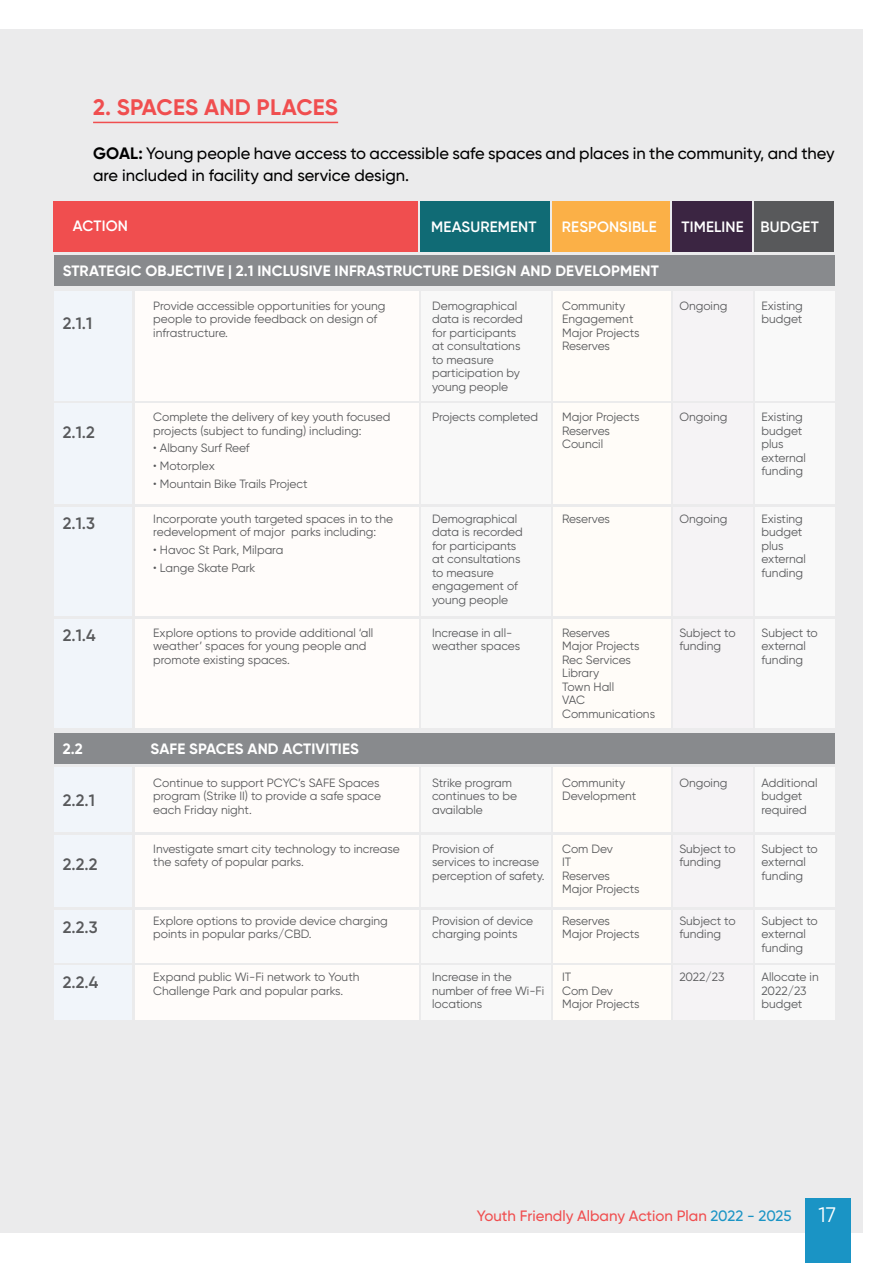
<style>
.page{position:relative;width:893px;height:1263px;background:#fff}
.page>*{position:absolute;margin:0;border:0;box-sizing:border-box;transform-origin:0 0}
.t1{font:700 22.5px "Gilroy";letter-spacing:.005em;color:#f04e4f}
.t2{font:21px "Gilroy";color:#fff}
.t3{font:500 16.5px/22.5px "Gilroy";color:#000}
.t4{font:600 16.5px "Gilroy";color:#58595b}
.t5{font:700 15px "Gilroy";letter-spacing:.01em;color:#fff}
.t6{font:600 15px "Gilroy";letter-spacing:.01em;color:#fff}
.t7{font:500 15px "Gilroy";color:#f04e4f}
.t8{font:12px/13.5px "Gilroy";color:#58595b}
.t9{font:12px "Gilroy";letter-spacing:-.02em;color:#58595b}
.s1{font-weight:700}
.s2{color:#1a94c5}
</style>
<div class="page">
<div style="left:0;top:30px;width:863px;height:1203px;background:#ebebec"></div>
<div style="left:54px;top:291px;width:78px;height:109px;background:#f1f5fa"></div>
<div style="left:135px;top:291px;width:283px;height:109px;background:#fffcfa"></div>
<div style="left:54px;top:255px;width:781px;height:30px;background:#888a8d"></div>
<hr style="left:93px;top:122px;width:245px;height:1px;background:#f04e4f">
<div style="left:54px;top:404px;width:78px;height:100px;background:#f1f5fa"></div>
<div style="left:135px;top:404px;width:283px;height:100px;background:#fffcfa"></div>
<div style="left:54px;top:507px;width:78px;height:108px;background:#f1f5fa"></div>
<div style="left:135px;top:507px;width:283px;height:108px;background:#fffcfa"></div>
<div style="left:54px;top:733px;width:781px;height:30px;background:#888a8d"></div>
<div style="left:54px;top:619px;width:78px;height:109px;background:#f1f5fa"></div>
<div style="left:135px;top:619px;width:283px;height:109px;background:#fffcfa"></div>
<div style="left:421px;top:291px;width:414px;height:437px;background:#f8f8f8"></div>
<div style="left:54px;top:768px;width:78px;height:64px;background:#f1f5fa"></div>
<div style="left:135px;top:768px;width:283px;height:64px;background:#fffcfa"></div>
<div style="left:54px;top:835px;width:78px;height:72px;background:#f1f5fa"></div>
<div style="left:135px;top:835px;width:283px;height:72px;background:#fffcfa"></div>
<div style="left:54px;top:910px;width:78px;height:53px;background:#f1f5fa"></div>
<div style="left:135px;top:910px;width:283px;height:53px;background:#fffcfa"></div>
<div style="left:54px;top:965px;width:78px;height:54px;background:#f1f5fa"></div>
<div style="left:135px;top:965px;width:283px;height:54px;background:#fffcfa"></div>
<div style="left:421px;top:768px;width:414px;height:251px;background:#f8f8f8"></div>
<div style="left:421px;top:201px;width:129px;height:51px;background:#106b75"></div>
<div style="left:552px;top:201px;width:118px;height:51px;background:#fbb047"></div>
<div style="left:672px;top:201px;width:80px;height:51px;background:#3b2542"></div>
<div style="left:754px;top:201px;width:80px;height:51px;background:#58595b"></div>
<div style="left:53px;top:201px;width:364px;height:51px;background:#f04e4f"></div>
<div style="left:805px;top:1198px;width:45px;height:65px;background:#1a94c5"></div>
<h1 class="t1" style="left:93px;top:93px;width:246px">2. SPACES AND PLACES</h1>
<h3 class="t3" style="left:93px;top:142px;width:743px"><span class="s1">GOAL:</span> Young people have access to accessible safe spaces and places in the community, and they are included in facility and service design.</h3>
<p class="t6" style="left:73px;top:216px;width:57px">ACTION</p>
<p class="t6" style="left:431px;top:217px;width:107px">MEASUREMENT</p>
<p class="t6" style="left:562px;top:217px;width:96px">RESPONSIBLE</p>
<p class="t6" style="left:682px;top:217px;width:139px">TIMELINE BUDGET</p>
<p class="t5" style="left:63px;top:261px;width:598px">STRATEGIC OBJECTIVE | 2.1 INCLUSIVE INFRASTRUCTURE DESIGN AND DEVELOPMENT</p>
<h3 class="t4" style="left:63px;top:313px;width:31px">2.1.1</h3>
<h3 class="t4" style="left:63px;top:422px;width:34px">2.1.2</h3>
<p class="t8" style="left:432px;top:299px;width:92px">Demographical data is recorded for participants at consultations to measure participation by young people</p>
<p class="t8" style="left:153px;top:299px;width:234px">Provide accessible opportunities for young people to provide feedback on design of infrastructure.</p>
<p class="t8" style="left:562px;top:299px;width:79px">Community<br>Engagement<br>Major Projects<br>Reserves</p>
<p class="t8" style="left:679px;top:299px;width:50px">Ongoing</p>
<p class="t8" style="left:761px;top:299px;width:43px">Existing budget</p>
<p class="t8" style="left:153px;top:410px;width:239px">Complete the delivery of key youth focused projects (subject to funding) including:</p>
<p class="t8" style="left:153px;top:441px;width:98px">• Albany Surf Reef</p>
<p class="t8" style="left:153px;top:459px;width:63px">• Motorplex</p>
<p class="t8" style="left:153px;top:477px;width:156px">• Mountain Bike Trails Project</p>
<p class="t8" style="left:432px;top:410px;width:108px">Projects completed</p>
<p class="t8" style="left:562px;top:410px;width:79px">Major Projects<br>Reserves<br>Council</p>
<p class="t8" style="left:679px;top:410px;width:50px">Ongoing</p>
<p class="t8" style="left:761px;top:410px;width:46px">Existing budget plus external funding</p>
<h3 class="t4" style="left:63px;top:513px;width:34px">2.1.3</h3>
<p class="t8" style="left:153px;top:512px;width:241px">Incorporate youth targeted spaces in to the redevelopment of major parks including:</p>
<p class="t8" style="left:153px;top:543px;width:132px">• Havoc St Park, Milpara</p>
<p class="t8" style="left:153px;top:561px;width:104px">• Lange Skate Park</p>
<p class="t8" style="left:432px;top:512px;width:92px">Demographical data is recorded for participants at consultations to measure engagement of young people</p>
<p class="t9" style="left:562px;top:511px;width:49px">Reserves</p>
<p class="t8" style="left:679px;top:512px;width:50px">Ongoing</p>
<p class="t8" style="left:761px;top:512px;width:46px">Existing budget plus external funding</p>
<h3 class="t4" style="left:63px;top:625px;width:34px">2.1.4</h3>
<p class="t8" style="left:153px;top:625px;width:222px">Explore options to provide additional ‘all weather’ spaces for young people and promote existing spaces.</p>
<p class="t8" style="left:432px;top:625px;width:90px">Increase in all&shy;weather spaces</p>
<p class="t8" style="left:761px;top:625px;width:58px">Subject to external funding</p>
<p class="t8" style="left:562px;top:625px;width:94px">Reserves<br>Major Projects<br>Rec Services<br>Library<br>Town Hall<br>VAC<br>Communications</p>
<p class="t8" style="left:679px;top:625px;width:58px">Subject to funding</p>
<p class="t5" style="left:63px;top:739px;width:21px">2.2</p>
<p class="t5" style="left:151px;top:739px;width:210px">SAFE SPACES AND ACTIVITIES</p>
<h3 class="t4" style="left:63px;top:790px;width:34px">2.2.1</h3>
<h3 class="t4" style="left:63px;top:854px;width:36px">2.2.2</h3>
<p class="t8" style="left:153px;top:775px;width:229px">Continue to support PCYC’s SAFE Spaces program (Strike II) to provide a safe space each Friday night.</p>
<p class="t8" style="left:432px;top:775px;width:87px">Strike program continues to be available</p>
<p class="t8" style="left:562px;top:775px;width:76px">Community<br>Development</p>
<p class="t8" style="left:679px;top:775px;width:50px">Ongoing</p>
<p class="t8" style="left:761px;top:775px;width:58px">Additional budget required</p>
<p class="t8" style="left:153px;top:842px;width:248px">Investigate smart city technology to increase the safety of popular parks.</p>
<p class="t8" style="left:432px;top:842px;width:114px">Provision of<br>services to increase perception of safety.</p>
<p class="t8" style="left:562px;top:842px;width:79px">Com Dev<br>IT<br>Reserves<br>Major Projects</p>
<p class="t8" style="left:679px;top:842px;width:58px">Subject to funding</p>
<p class="t8" style="left:761px;top:842px;width:58px">Subject to external funding</p>
<h3 class="t4" style="left:63px;top:916px;width:36px">2.2.3</h3>
<p class="t8" style="left:153px;top:914px;width:236px">Explore options to provide device charging points in popular parks/CBD.</p>
<p class="t8" style="left:432px;top:914px;width:103px">Provision of device charging points</p>
<p class="t8" style="left:562px;top:914px;width:79px">Reserves<br>Major Projects</p>
<p class="t8" style="left:679px;top:914px;width:58px">Subject to funding</p>
<p class="t8" style="left:761px;top:914px;width:58px">Subject to external funding</p>
<h3 class="t4" style="left:63px;top:971px;width:37px">2.2.4</h3>
<p class="t8" style="left:153px;top:970px;width:208px">Expand public Wi-Fi network to Youth<br>Challenge Park and popular parks.</p>
<p class="t8" style="left:432px;top:970px;width:114px">Increase in the number of free Wi-Fi locations</p>
<p class="t8" style="left:761px;top:970px;width:59px">Allocate in<br>2022/23 budget</p>
<p class="t8" style="left:562px;top:970px;width:79px">IT<br>Com Dev<br>Major Projects</p>
<p class="t8" style="left:679px;top:970px;width:47px">2022/23</p>
<p class="t7" style="left:477px;top:1206px;width:316px">Youth Friendly Albany Action Plan <span class="s2">2022 - 2025</span></p>
<h2 class="t2" style="left:819px;top:1201px;width:19px">17</h2>
</div>
